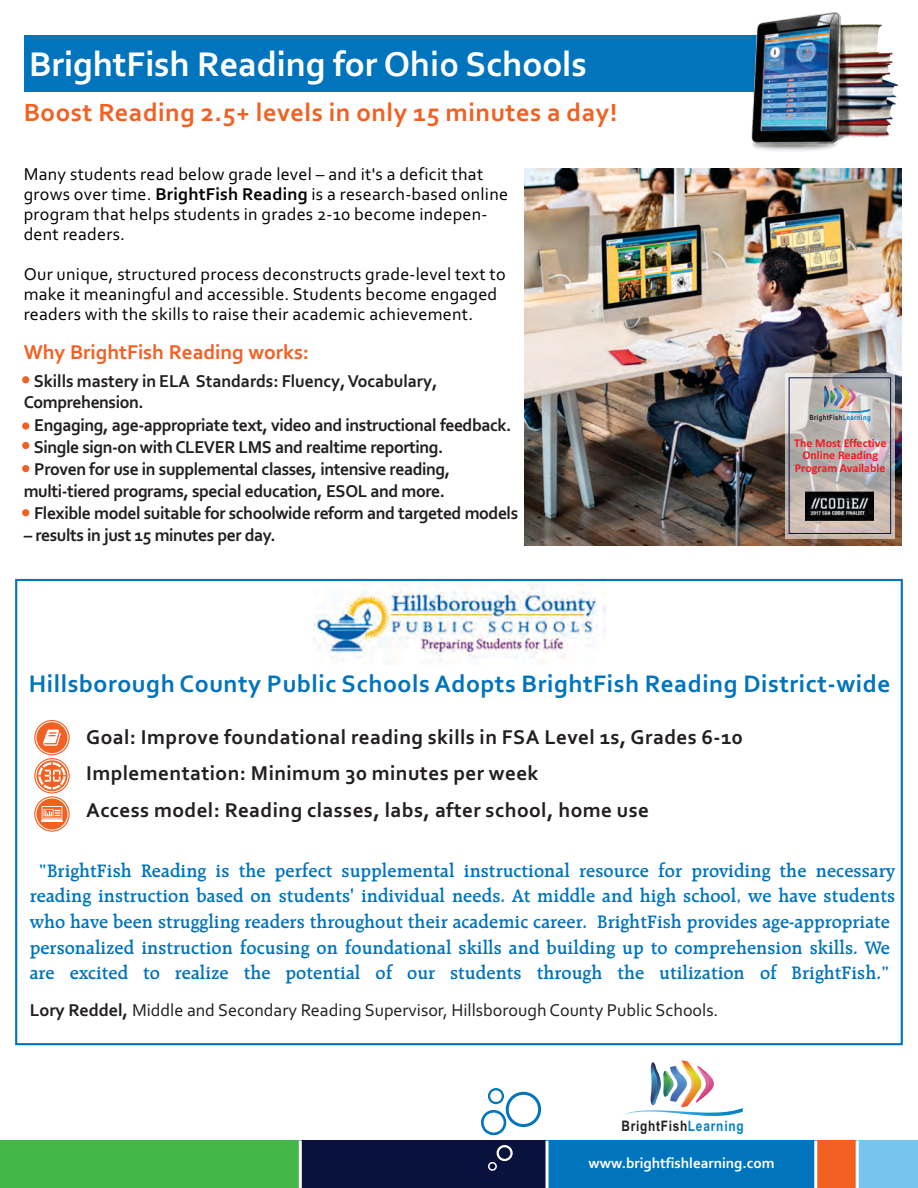
<style>
.page{position:relative;width:918px;height:1188px;background:#fff}
.page>*{position:absolute;margin:0;border:0;box-sizing:border-box;transform-origin:0 0}
.t1{font:700 36px "Corbel";color:#fff}
.t2{font:700 26.1px "Corbel";letter-spacing:.025em;color:#f26122}
.t3{font:700 25.2px "Corbel";letter-spacing:.025em;color:#0074bc}
.t4{font:700 21px/36.5px "Corbel";letter-spacing:.025em;color:#231f20}
.t5{font:700 21px "Corbel";color:#f26122}
.t6{font:600 19.5px/25.5px "Raleigh BT";color:#0074bc;text-align:center}
.t7{font:18px/20px "Corbel";letter-spacing:.015em;color:#020304}
.t8{font:700 18px "Corbel";letter-spacing:-.02em;color:#231f20}
.t9{font:18px "Corbel";color:#231f20}
.t10{font:700 18px "Corbel";color:#231f20}
.t11{font:700 15px "Corbel";color:#fff}
.t12{font:700 14.4px "Arial Narrow";letter-spacing:.05em;color:#231f20}
.t13{font:700 12px/12.1px "Calibri";color:#ed1c24;text-align:center}
.t14{font:700 7.2px "Arial Narrow";letter-spacing:.05em;color:#231f20}
.s1{font-weight:700}
.s2{color:#0080c6}
.s3{font-family:"Minion Pro";font-weight:700}
</style>
<div class="page">
<img style="left:314px;top:584px;width:291px;height:80px">
<div style="left:24px;top:35px;width:758px;height:57px;background:#0074bc"></div>
<div style="left:300px;top:1141px;width:247px;height:47px;background:#09123d"></div>
<div style="left:547px;top:1141px;width:270px;height:47px;background:#0074bc"></div>
<div style="left:817px;top:1141px;width:40px;height:47px;background:#f26122"></div>
<div style="left:0;top:1141px;width:300px;height:47px;background:#43b649"></div>
<div style="left:857px;top:1141px;width:61px;height:47px;background:#77c5ee"></div>
<hr style="left:299px;top:1141px;width:3px;height:47px;background:#fff">
<hr style="left:546px;top:1141px;width:3px;height:47px;background:#fff">
<hr style="left:814px;top:1141px;width:3px;height:47px;background:#fff">
<hr style="left:856px;top:1141px;width:3px;height:47px;background:#fff">
<div style="left:497px;top:1145px;width:16px;height:16px;border:2px solid #fff;border-radius:50%"></div>
<div style="left:488px;top:1162px;width:9px;height:9px;border:2px solid #fff;border-radius:50%"></div>
<svg style="left:481px;top:1088px;width:60px;height:47px"></svg>
<div style="left:22px;top:376px;width:7px;height:7px;background:#f26122;border-radius:50%"></div>
<div style="left:22px;top:422px;width:7px;height:8px;background:#f26122;border-radius:50%"></div>
<div style="left:22px;top:442px;width:7px;height:7px;background:#f26122;border-radius:50%"></div>
<div style="left:22px;top:465px;width:7px;height:7px;background:#f26122;border-radius:50%"></div>
<div style="left:22px;top:509px;width:7px;height:7px;background:#f26122;border-radius:50%"></div>
<svg style="left:34px;top:796px;width:36px;height:36px"></svg>
<svg style="left:34px;top:720px;width:36px;height:35px"></svg>
<img style="left:622px;top:1060px;width:121px;height:56px">
<svg style="left:34px;top:758px;width:36px;height:36px"></svg>
<svg style="left:35px;top:721px;width:34px;height:110px"></svg>
<img style="left:525px;top:168px;width:377px;height:377px">
<img style="left:785px;top:373px;width:110px;height:165px">
<img style="left:805px;top:489px;width:69px;height:32px">
<div style="left:789px;top:377px;width:102px;height:157px;border:1px solid #09123d"></div>
<svg style="left:810px;top:385px;width:60px;height:32px"></svg>
<img style="left:752px;top:13px;width:146px;height:138px">
<h1 class="t1" style="left:29px;top:49px;width:559px">BrightFish Reading for Ohio Schools</h1>
<h2 class="t2" style="left:24px;top:102px;width:595px">Boost Reading 2.5+ levels in only 15 minutes a day!</h2>
<p class="t7" style="left:24px;top:165px;width:486px">Many students read below grade level – and it's a deficit that grows over time. <span class="s1">BrightFish Reading</span> is a research-based online program that helps students in grades 2-10 become indepen&shy;dent readers.</p>
<p class="t7" style="left:24px;top:266px;width:483px">Our unique, structured process deconstructs grade-level text to make it meaningful and accessible. Students become engaged readers with the skills to raise their academic achievement.</p>
<p class="t5" style="left:24px;top:344px;width:287px">Why BrightFish Reading works:</p>
<p class="t10" style="left:34px;top:373px;width:405px">Skills mastery in ELA Standards: Fluency, Vocabulary,</p>
<p class="t8" style="left:24px;top:395px;width:121px">Comprehension.</p>
<p class="t8" style="left:34px;top:418px;width:479px">Engaging, age-appropriate text, video and instructional feedback.</p>
<p class="t8" style="left:34px;top:440px;width:411px">Single sign-on with CLEVER LMS and realtime reporting.</p>
<p class="t8" style="left:34px;top:462px;width:418px">Proven for use in supplemental classes, intensive reading,</p>
<p class="t8" style="left:24px;top:484px;width:423px">multi-tiered programs, special education, ESOL and more.</p>
<p class="t8" style="left:34px;top:506px;width:485px">Flexible model suitable for schoolwide reform and targeted models</p>
<p class="t8" style="left:24px;top:528px;width:254px">– results in just 15 minutes per day.</p>
<p class="t14" style="left:809px;top:415px;width:63px">BrightFish<span class="s2">Learning</span></p>
<p class="t13" style="left:794px;top:438px;width:94px">The Most Effective<br>Online Reading<br>Program Available</p>
<p class="t3" style="left:29px;top:673px;width:863px">Hillsborough County Public Schools Adopts BrightFish Reading District-wide</p>
<p class="t4" style="left:86px;top:720px;width:658px">Goal: Improve foundational reading skills in FSA Level 1s, Grades 6-10<br>Implementation: Minimum 30 minutes per week<br>Access model: Reading classes, labs, after school, home use</p>
<p class="t6" style="left:30px;top:859px;width:867px">“BrightFish Reading is the perfect supplemental instructional resource for providing the necessary reading instruction based on students<span class="s3">'</span> individual needs. At middle and high school, we have students who have been struggling readers throughout their academic career. BrightFish provides age-appropriate personalized instruction focusing on foundational skills and building up to comprehension skills. We are excited to realize the potential of our students through the utilization of BrightFish.”</p>
<p class="t9" style="left:30px;top:1002px;width:690px"><span class="s1">Lory Reddel,</span> Middle and Secondary Reading Supervisor, Hillsborough County Public Schools.</p>
<p class="t12" style="left:621px;top:1120px;width:124px">BrightFish<span class="s2">Learning</span></p>
<p class="t11" style="left:589px;top:1157px;width:187px">www.brightf ishlearning.com</p>
</div>
